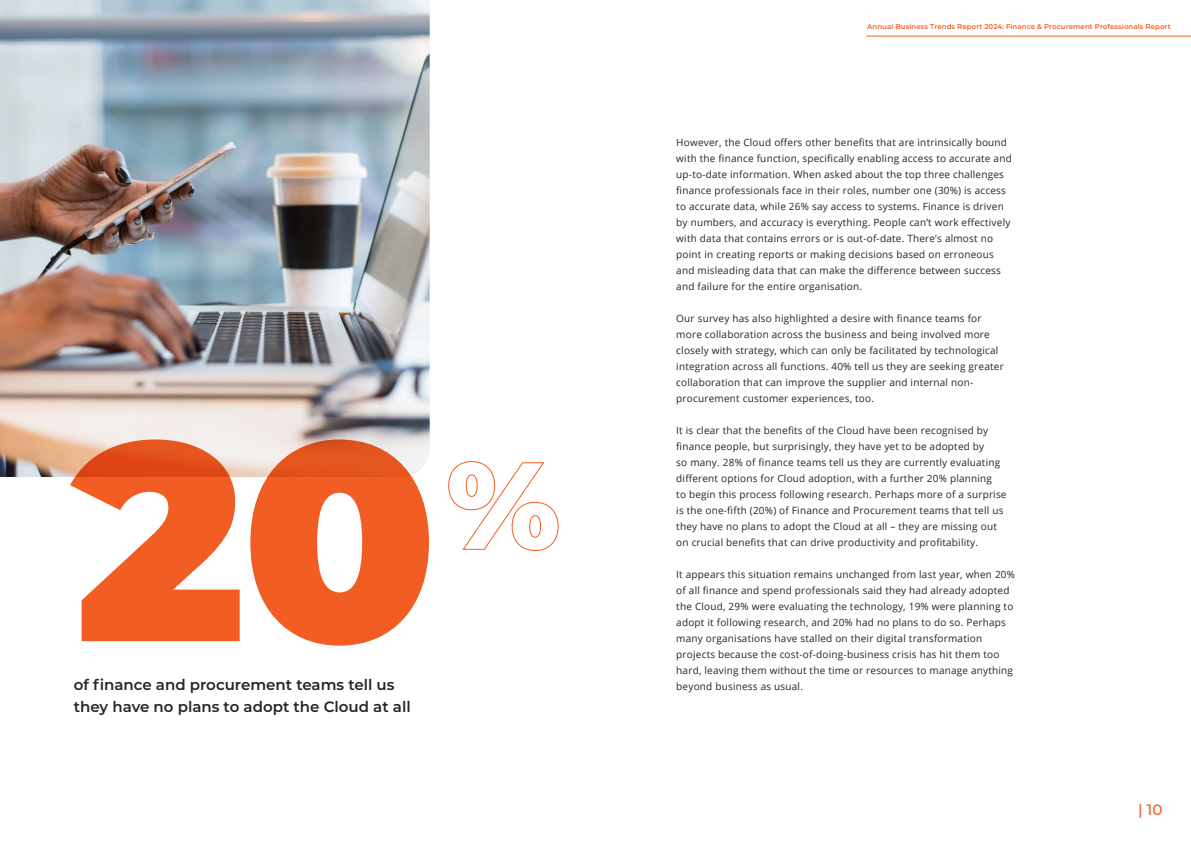
<style>
.page{position:relative;width:1191px;height:842px;background:#fff}
.page>*{position:absolute;margin:0;border:0;box-sizing:border-box;transform-origin:0 0}
.t1{font:900 281.6px "Montserrat";color:#f15d22}
.t2{font:600 15px "Montserrat";color:#25252c}
.H4a_Sub-heading_bold{font:500 15px "Montserrat";color:#f15d22}
.B1_body_copy{font:10px/16px "Open Sans";letter-spacing:.02em;color:#25252c}
.t3{font:600 7px "Montserrat";letter-spacing:.01em;color:#f15d22}
</style>
<div class="page">
<img style="left:0;top:0;width:430px;height:477px">
<hr style="left:866px;top:36px;width:325px;height:1px;background:#f15d22">
<svg style="left:448px;top:461px;width:111px;height:90px"></svg>
<h1 class="t1" style="left:74px;top:330px;width:365px">20</h1>
<p class="t3" style="left:867px;top:22px;width:305px">Annual Business Trends Report 2024: Finance &amp; Procurement Professionals Report</p>
<p class="B1_body_copy" style="left:676px;top:134px;width:337px">However, the Cloud offers other benefits that are intrinsically bound with the finance function, specifically enabling access to accurate and up-to-date information. When asked about the top three challenges finance professionals face in their roles, number one (30%) is access to accurate data, while 26% say access to systems. Finance is driven by numbers, and accuracy is everything. People can’t work effectively with data that contains errors or is out-of-date. There’s almost no point in creating reports or making decisions based on erroneous and misleading data that can make the difference between success and failure for the entire organisation.</p>
<p class="B1_body_copy" style="left:676px;top:310px;width:329px">Our survey has also highlighted a desire with finance teams for more collaboration across the business and being involved more closely with strategy, which can only be facilitated by technological integration across all functions. 40% tell us they are seeking greater collaboration that can improve the supplier and internal non&shy;procurement customer experiences, too.</p>
<p class="B1_body_copy" style="left:676px;top:422px;width:332px">It is clear that the benefits of the Cloud have been recognised by finance people, but surprisingly, they have yet to be adopted by<br>so many. 28% of finance teams tell us they are currently evaluating different options for Cloud adoption, with a further 20% planning<br>to begin this process following research. Perhaps more of a surprise is the one-fifth (20%) of Finance and Procurement teams that tell us they have no plans to adopt the Cloud at all – they are missing out on crucial benefits that can drive productivity and profitability.</p>
<p class="B1_body_copy" style="left:676px;top:566px;width:340px">It appears this situation remains unchanged from last year, when 20% of all finance and spend professionals said they had already adopted the Cloud, 29% were evaluating the technology, 19% were planning to adopt it following research, and 20% had no plans to do so. Perhaps many organisations have stalled on their digital transformation projects because the cost-of-doing-business crisis has hit them too hard, leaving them without the time or resources to manage anything</p>
<p class="t2" style="left:74px;top:674px;width:322px">of finance and procurement teams tell us</p>
<p class="B1_body_copy" style="left:676px;top:678px;width:128px">beyond business as usual.</p>
<p class="t2" style="left:74px;top:696px;width:338px">they have no plans to adopt the Cloud at all</p>
<p class="H4a_Sub-heading_bold" style="left:1138px;top:799px;width:26px">| 10</p>
</div>
